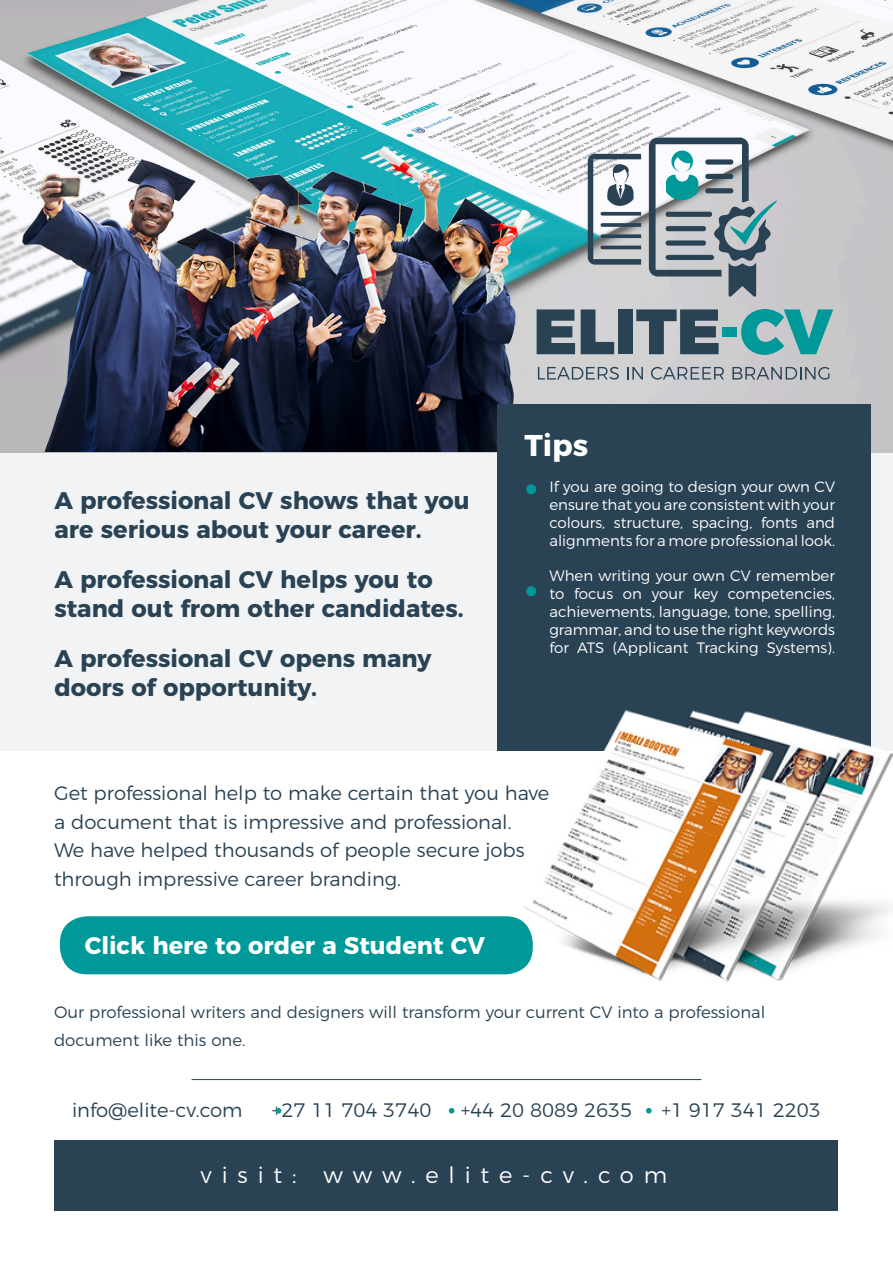
<style>
.page{position:relative;width:893px;height:1263px;background:#fff}
.page>*{position:absolute;margin:0;border:0;box-sizing:border-box;transform-origin:0 0}
.t1{font:700 30px "Montserrat";color:#fff}
.t2{font:700 24px/28.8px "Montserrat";color:#294254}
.t3{font:700 24px "Montserrat";color:#fff}
.t4{font:300 22.5px "Montserrat";letter-spacing:.44em;color:#fff}
.t5{font:300 19.5px/28.5px "Montserrat";color:#294254}
.t6{font:300 16.5px/28.5px "Montserrat";color:#294254}
.t7{font:300 15px/18px "Montserrat";color:#fff;text-align:justify}
</style>
<div class="page">
<div style="left:0;top:446px;width:893px;height:305px;background:#f2f3f4"></div>
<img style="left:0;top:0;width:893px;height:453px">
<img style="left:12px;top:138px;width:528px;height:314px">
<svg style="left:537px;top:309px;width:38px;height:45px;background:#475c6b"></svg>
<svg style="left:581px;top:309px;width:33px;height:45px"></svg>
<div style="left:618px;top:309px;width:15px;height:45px;background:#294254"></div>
<svg style="left:636px;top:309px;width:83px;height:45px;background:#667581"></svg>
<svg style="left:741px;top:309px;width:92px;height:46px;background:#59aeaf"></svg>
<svg style="left:588px;top:154px;width:53px;height:111px"></svg>
<svg style="left:649px;top:138px;width:128px;height:159px;background:#99a8af"></svg>
<svg style="left:538px;top:367px;width:81px;height:13px"></svg>
<svg style="left:627px;top:367px;width:16px;height:13px"></svg>
<svg style="left:651px;top:367px;width:73px;height:13px"></svg>
<svg style="left:732px;top:367px;width:97px;height:13px"></svg>
<div style="left:722px;top:327px;width:14px;height:10px;background:#099"></div>
<div style="left:497px;top:404px;width:374px;height:347px;background:#294254"></div>
<div style="left:526px;top:484px;width:10px;height:10px;background:#099;border-radius:50%"></div>
<div style="left:526px;top:586px;width:10px;height:10px;background:#099;border-radius:50%"></div>
<div style="left:54px;top:1141px;width:784px;height:70px;background:#294254"></div>
<svg style="left:449px;top:1108px;width:5px;height:5px"></svg>
<svg style="left:646px;top:1108px;width:6px;height:5px"></svg>
<svg style="left:276px;top:1108px;width:5px;height:5px"></svg>
<hr style="left:192px;top:1079px;width:509px;height:1px;background:#294254">
<img style="left:512px;top:710px;width:381px;height:272px">
<div style="left:60px;top:916px;width:473px;height:58px;background:#099;border-radius:27px"></div>
<h2 class="t2" style="left:54px;top:485px;width:417px">A professional CV shows that you are serious about your career.</h2>
<h2 class="t2" style="left:54px;top:563px;width:411px">A professional CV helps you to stand out from other candidates.</h2>
<h2 class="t2" style="left:54px;top:642px;width:379px">A professional CV opens many doors of opportunity.</h2>
<h1 class="t1" style="left:524px;top:420px;width:65px">Tips</h1>
<p class="t7" style="left:549px;top:476px;width:287px">If you are going to design your own CV ensure that you are consistent with your colours, structure, spacing, fonts and alignments for a more professional look.</p>
<p class="t7" style="left:549px;top:565px;width:287px">When writing your own CV remember to focus on your key competencies, achievements, language, tone, spelling, grammar, and to use the right keywords for ATS (Applicant Tracking Systems).</p>
<h3 class="t5" style="left:54px;top:777px;width:497px">Get professional help to make certain that you have a document that is impressive and professional.<br>We have helped thousands of people secure jobs through impressive career branding.</h3>
<h2 class="t3" style="left:85px;top:926px;width:402px">Click here to order a Student CV</h2>
<p class="t6" style="left:54px;top:996px;width:713px">Our professional writers and designers will transform your current CV into a professional document like this one.</p>
<h3 class="t5" style="left:72px;top:1094px;width:172px">info@elite-cv.com</h3>
<h3 class="t5" style="left:272px;top:1094px;width:161px">+27 11 704 3740</h3>
<h3 class="t5" style="left:461px;top:1094px;width:173px">+44 20 8089 2635</h3>
<h3 class="t5" style="left:661px;top:1094px;width:161px">+1 917 341 2203</h3>
<h3 class="t4" style="left:201px;top:1157px;width:468px">visit: www.elite-cv.com</h3>
</div>
